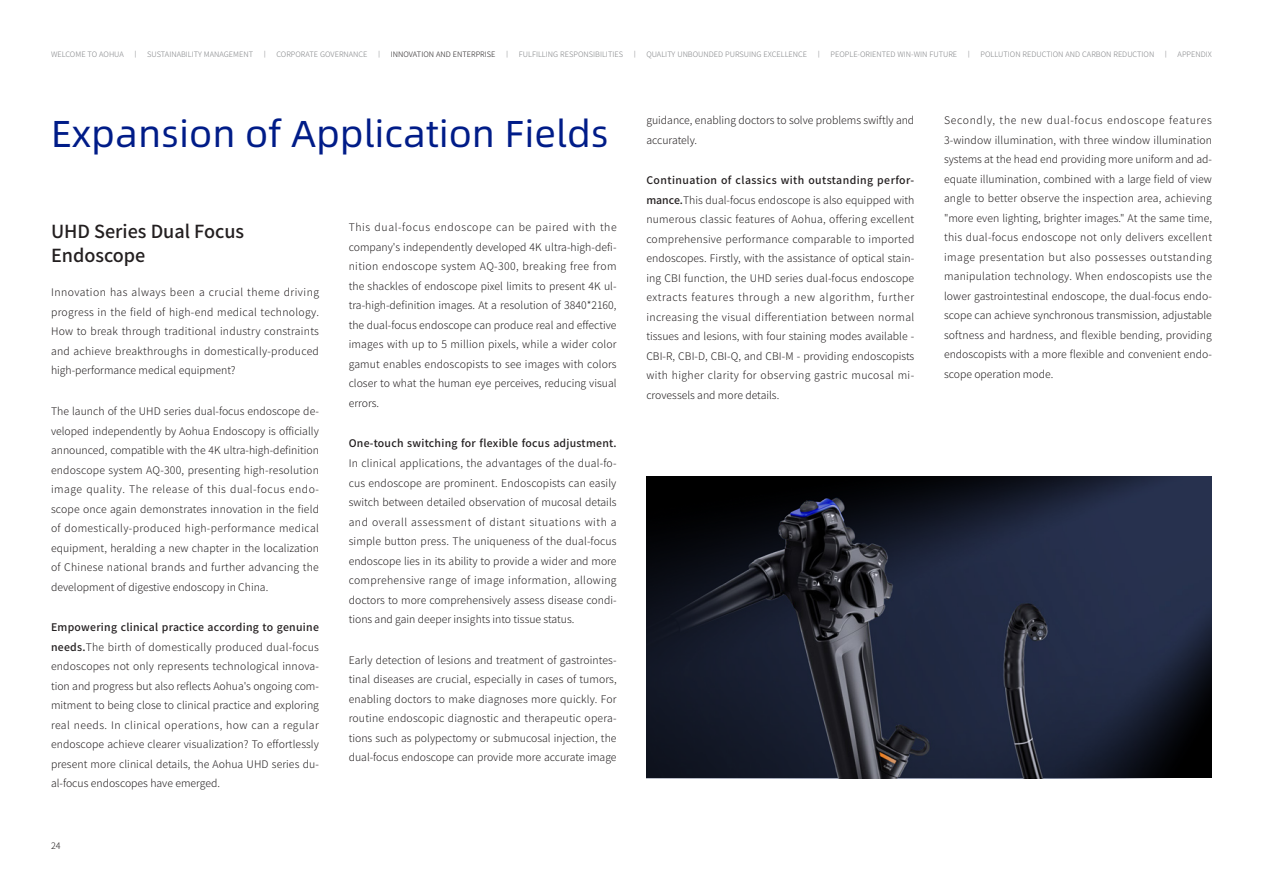
<style>
.page{position:relative;width:1263px;height:893px;background:#fff}
.page>*{position:absolute;margin:0;border:0;box-sizing:border-box;transform-origin:0 0}
.正文标题{font:37.5px "Alibaba Pu Hui Ti R";color:#001c88}
.正文标题2{font:500 18px/24px "Source Han Sans CN";color:#231f20}
.正文内容{font:300 10.5px/19.5px "Source Han Sans CN";color:#231f20;text-align:justify}
.t1{font:300 9px "Source Han Sans CN";color:#231f20}
.t2{font:300 7.5px "Source Han Sans CN";color:#808285}
.s1{color:#231f20}
.s2{font-weight:500}
</style>
<div class="page">
<img style="left:646px;top:476px;width:566px;height:302px">
<p class="t2" style="left:51px;top:50px;width:1162px">WELCOME TO AOHUA 丨 SUSTAINABILITY MANAGEMENT 丨 CORPORATE GOVERNANCE 丨 <span class="s1">INNOVATION AND ENTERPRISE</span> 丨 FULFILLING RESPONSIBILITIES 丨 QUALITY UNBOUNDED PURSUING EXCELLENCE 丨 PEOPLE-ORIENTED WIN-WIN FUTURE 丨 POLLUTION REDUCTION AND CARBON REDUCTION 丨 APPENDIX</p>
<p class="正文标题" style="left:51px;top:105px;width:559px">Expansion of Application Fields</p>
<p class="正文标题2" style="left:51px;top:220px;width:195px">UHD Series Dual Focus<br>Endoscope</p>
<p class="正文内容" style="left:51px;top:283px;width:270px">Innovation has always been a crucial theme driving progress in the field of high-end medical technology.<br>How to break through traditional industry constraints and achieve breakthroughs in domestically-produced high-performance medical equipment?</p>
<p class="正文内容" style="left:51px;top:402px;width:270px">The launch of the UHD series dual-focus endoscope de&shy;veloped independently by Aohua Endoscopy is officially announced, compatible with the 4K ultra-high-definition endoscope system AQ-300, presenting high-resolution image quality. The release of this dual-focus endo&shy;scope once again demonstrates innovation in the field of domestically-produced high-performance medical equipment, heralding a new chapter in the localization of Chinese national brands and further advancing the development of digestive endoscopy in China.</p>
<p class="正文内容" style="left:51px;top:618px;width:269px"><span class="s2">Empowering clinical practice according to genuine needs.</span>The birth of domestically produced dual-focus endoscopes not only represents technological innova&shy;tion and progress but also reflects Aohua's ongoing com&shy;mitment to being close to clinical practice and exploring real needs. In clinical operations, how can a regular endoscope achieve clearer visualization? To effortlessly present more clinical details, the Aohua UHD series du&shy;al-focus endoscopes have emerged.</p>
<p class="t1" style="left:51px;top:841px;width:11px">24</p>
<p class="正文内容" style="left:349px;top:218px;width:270px">This dual-focus endoscope can be paired with the company's independently developed 4K ultra-high-defi&shy;nition endoscope system AQ-300, breaking free from the shackles of endoscope pixel limits to present 4K ul&shy;tra-high-definition images. At a resolution of 3840*2160, the dual-focus endoscope can produce real and effective images with up to 5 million pixels, while a wider color gamut enables endoscopists to see images with colors closer to what the human eye perceives, reducing visual errors.</p>
<p class="正文内容" style="left:349px;top:434px;width:269px"><span class="s2">One-touch switching for flexible focus adjustment.<br></span>In clinical applications, the advantages of the dual-fo&shy;cus endoscope are prominent. Endoscopists can easily switch between detailed observation of mucosal details and overall assessment of distant situations with a simple button press. The uniqueness of the dual-focus endoscope lies in its ability to provide a wider and more comprehensive range of image information, allowing doctors to more comprehensively assess disease condi&shy;tions and gain deeper insights into tissue status.</p>
<p class="正文内容" style="left:349px;top:650px;width:269px">Early detection of lesions and treatment of gastrointes&shy;tinal diseases are crucial, especially in cases of tumors, enabling doctors to make diagnoses more quickly. For routine endoscopic diagnostic and therapeutic opera&shy;tions such as polypectomy or submucosal injection, the dual-focus endoscope can provide more accurate image</p>
<p class="正文内容" style="left:646px;top:111px;width:269px">guidance, enabling doctors to solve problems swiftly and accurately.</p>
<p class="正文内容" style="left:646px;top:171px;width:269px"><span class="s2">Continuation of classics with outstanding perfor&shy;mance.</span>This dual-focus endoscope is also equipped with numerous classic features of Aohua, offering excellent comprehensive performance comparable to imported endoscopes. Firstly, with the assistance of optical stain&shy;ing CBI function, the UHD series dual-focus endoscope extracts features through a new algorithm, further increasing the visual differentiation between normal tissues and lesions, with four staining modes available - CBI-R, CBI-D, CBI-Q, and CBI-M - providing endoscopists with higher clarity for observing gastric mucosal mi&shy;crovessels and more details.</p>
<p class="正文内容" style="left:944px;top:111px;width:269px">Secondly, the new dual-focus endoscope features 3-window illumination, with three window illumination systems at the head end providing more uniform and ad&shy;equate illumination, combined with a large field of view angle to better observe the inspection area, achieving "more even lighting, brighter images." At the same time, this dual-focus endoscope not only delivers excellent image presentation but also possesses outstanding manipulation technology. When endoscopists use the lower gastrointestinal endoscope, the dual-focus endo&shy;scope can achieve synchronous transmission, adjustable softness and hardness, and flexible bending, providing endoscopists with a more flexible and convenient endo&shy;scope operation mode.</p>
</div>
